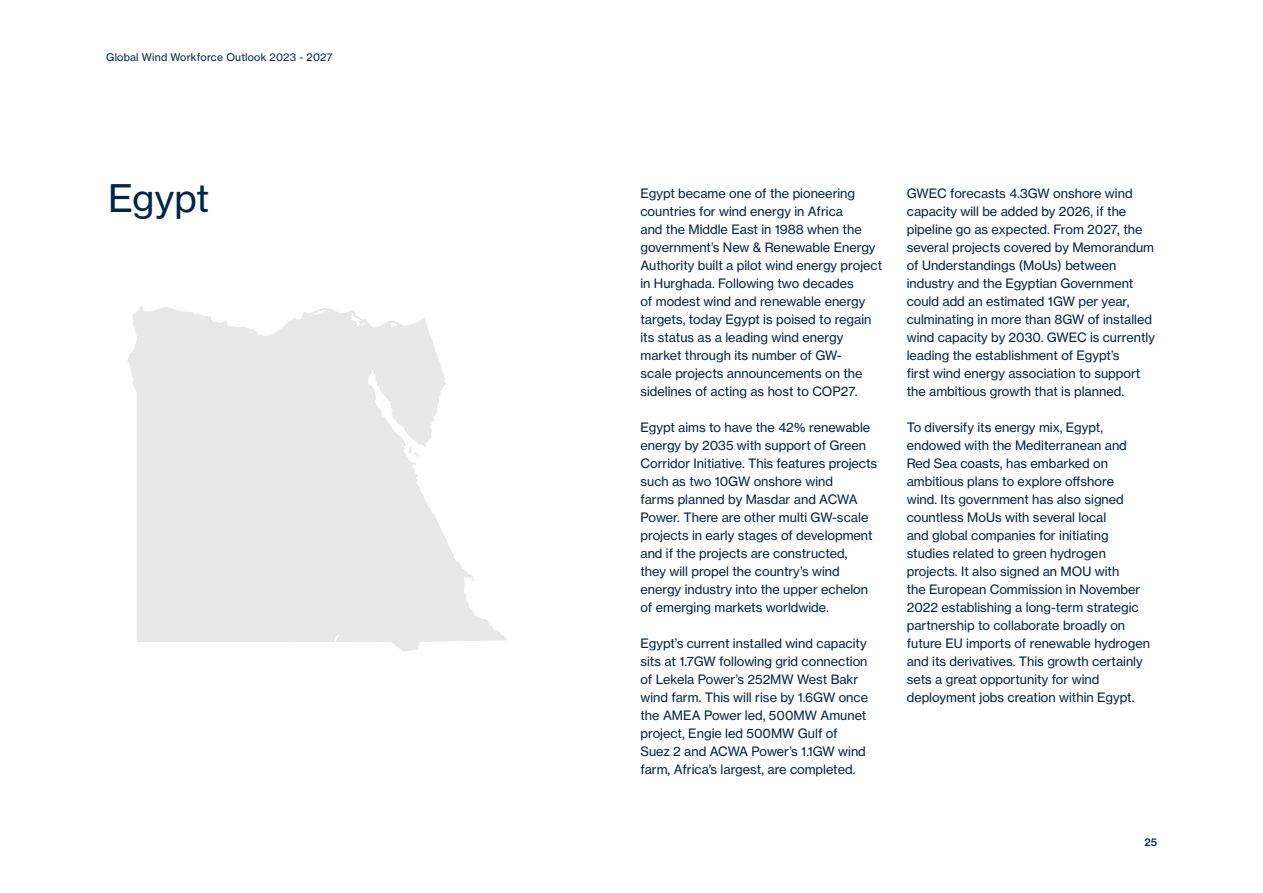
<style>
.page{position:relative;width:1263px;height:893px;background:#fff}
.page>*{position:absolute;margin:0;border:0;box-sizing:border-box;transform-origin:0 0}
.t1{font:37.5px "N Haas Grotesk TX Pro 55 Rg";letter-spacing:-.005em;color:#002549}
.t2{font:12.75px/18px "N Haas Grotesk TX Pro 55 Rg";color:#002549}
.t3{font:10.5px "N Haas Grotesk TX Pro 55 Rg";letter-spacing:.02em;color:#002549}
.t4{font:10.5px "N Haas Grotesk TX Pro 65 Md";color:#002549}
</style>
<div class="page">
<svg style="left:127px;top:305px;width:381px;height:346px"></svg>
<div style="left:136px;top:447px;width:249px;height:196px;background:#e9e8e8"></div>
<p class="t3" style="left:106px;top:50px;width:228px">Global Wind Workforce Outlook 2023 - 2027</p>
<h1 class="t1" style="left:108px;top:175px;width:103px">Egypt</h1>
<p class="t2" style="left:640px;top:184px;width:243px">Egypt became one of the pioneering countries for wind energy in Africa<br>and the Middle East in 1988 when the government’s New &amp; Renewable Energy Authority built a pilot wind energy project in Hurghada. Following two decades<br>of modest wind and renewable energy targets, today Egypt is poised to regain its status as a leading wind energy market through its number of GW-<br>scale projects announcements on the sidelines of acting as host to COP27.</p>
<p class="t2" style="left:640px;top:418px;width:238px">Egypt aims to have the 42% renewable energy by 2035 with support of Green Corridor Initiative. This features projects such as two 10GW onshore wind<br>farms planned by Masdar and ACWA Power. There are other multi GW-scale projects in early stages of development and if the projects are constructed,<br>they will propel the country’s wind energy industry into the upper echelon of emerging markets worldwide.</p>
<p class="t2" style="left:640px;top:634px;width:229px">Egypt’s current installed wind capacity sits at 1.7GW following grid connection of Lekela Power’s 252MW West Bakr wind farm. This will rise by 1.6GW once the AMEA Power led, 500MW Amunet project, Engie led 500MW Gulf of Suez 2 and ACWA Power’s 1.1GW wind farm, Africa’s largest, are completed.</p>
<p class="t2" style="left:907px;top:184px;width:250px">GWEC forecasts 4.3GW onshore wind capacity will be added by 2026, if the pipeline go as expected. From 2027, the several projects covered by Memorandum of Understandings (MoUs) between industry and the Egyptian Government could add an estimated 1GW per year, culminating in more than 8GW of installed wind capacity by 2030. GWEC is currently leading the establishment of Egypt’s<br>first wind energy association to support the ambitious growth that is planned.</p>
<p class="t2" style="left:907px;top:418px;width:245px">To diversify its energy mix, Egypt, endowed with the Mediterranean and Red Sea coasts, has embarked on ambitious plans to explore offshore<br>wind. Its government has also signed countless MoUs with several local<br>and global companies for initiating studies related to green hydrogen projects. It also signed an MOU with<br>the European Commission in November 2022 establishing a long-term strategic partnership to collaborate broadly on future EU imports of renewable hydrogen and its derivatives. This growth certainly sets a great opportunity for wind deployment jobs creation within Egypt.</p>
<p class="t4" style="left:1144px;top:836px;width:14px">25</p>
</div>
